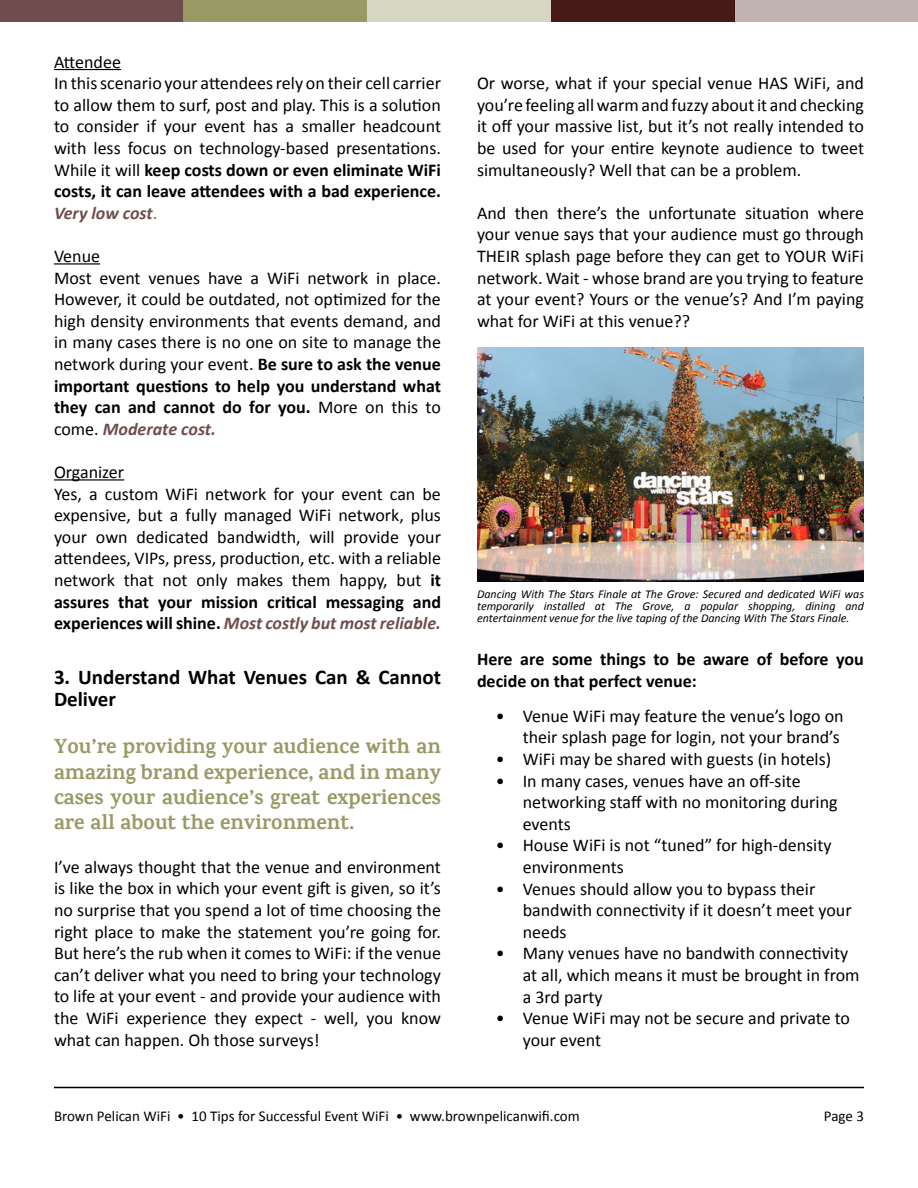
<style>
.page{position:relative;width:918px;height:1188px;background:#fff}
.page>*{position:absolute;margin:0;border:0;box-sizing:border-box;transform-origin:0 0}
.t1{font:700 21px/25.5px "Karma";color:#996;text-align:justify}
.t2{font:700 21px/21.6px "Calibri";color:#000}
.t3{font:18px/21.6px "Calibri";color:#000}
.t4{font:700 18px/21.6px "Calibri";color:#000}
.t5{font:15px "Calibri";color:#000}
.t6{font:italic 12px/12px "Calibri";color:#000;text-align:justify}
.s1{font-weight:700}
.s2{font-weight:700;font-style:italic;color:#714e4d}
.s3{color:#714e4d}
.s4{font-weight:700;font-style:italic;color:#714d4d}
</style>
<div class="page">
<hr style="left:54px;top:69px;width:67px;height:1px;background:#000">
<hr style="left:54px;top:263px;width:46px;height:2px;background:#000">
<hr style="left:54px;top:479px;width:70px;height:2px;background:#000">
<img style="left:477px;top:347px;width:387px;height:235px">
<hr style="left:54px;top:1087px;width:810px;height:1px;background:#000">
<div style="left:0;top:0;width:184px;height:22px;background:#704d4d"></div>
<div style="left:184px;top:0;width:183px;height:22px;background:#996"></div>
<div style="left:367px;top:0;width:184px;height:22px;background:#d6d6c2"></div>
<div style="left:551px;top:0;width:183px;height:22px;background:#471a1a"></div>
<div style="left:734px;top:0;width:184px;height:22px;background:#c2b3b3"></div>
<p class="t3" style="left:54px;top:51px;width:389px">Attendee<br>In this scenario your attendees rely on their cell carrier to allow them to surf, post and play. This is a solution to consider if your event has a smaller headcount with less focus on technology-based presentations.<br>While it will <span class="s1">keep costs down or even eliminate WiFi costs, it can leave attendees with a bad experience.<br></span><span class="s2">Very low cost</span><span class="s3">.</span></p>
<p class="t3" style="left:54px;top:245px;width:388px">Venue<br>Most event venues have a WiFi network in place.<br>However, it could be outdated, not optimized for the high density environments that events demand, and in many cases there is no one on site to manage the network during your event. <span class="s1">Be sure to ask the venue important questions to help you understand what they can and cannot do for you.</span> More on this to come. <span class="s4">Moderate cost.</span></p>
<p class="t3" style="left:54px;top:461px;width:389px">Organizer<br>Yes, a custom WiFi network for your event can be expensive, but a fully managed WiFi network, plus your own dedicated bandwidth, will provide your attendees, VIPs, press, production, etc. with a reliable network that not only makes them happy, but <span class="s1">it assures that your mission critical messaging and experiences will shine.</span> <span class="s4">Most costly but most reliable.</span></p>
<p class="t2" style="left:54px;top:667px;width:389px">3. Understand What Venues Can &amp; Cannot<br>Deliver</p>
<p class="t1" style="left:54px;top:733px;width:389px">You’re providing your audience with an amazing brand experience, and in many cases your audience’s great experiences are all about the environment.</p>
<p class="t3" style="left:54px;top:856px;width:389px;text-align:justify">I’ve always thought that the venue and environment is like the box in which your event gift is given, so it’s no surprise that you spend a lot of time choosing the right place to make the statement you’re going for.<br>But here’s the rub when it comes to WiFi: if the venue can’t deliver what you need to bring your technology to life at your event - and provide your audience with the WiFi experience they expect - well, you know what can happen. Oh those surveys!</p>
<p class="t3" style="left:477px;top:72px;width:389px;text-align:justify">Or worse, what if your special venue HAS WiFi, and you’re feeling all warm and fuzzy about it and checking it off your massive list, but it’s not really intended to be used for your entire keynote audience to tweet simultaneously? Well that can be a problem.</p>
<p class="t3" style="left:477px;top:202px;width:388px;text-align:justify">And then there’s the unfortunate situation where your venue says that your audience must go through THEIR splash page before they can get to YOUR WiFi network. Wait - whose brand are you trying to feature at your event? Yours or the venue’s? And I’m paying what for WiFi at this venue??</p>
<p class="t6" style="left:477px;top:587px;width:389px">Dancing With The Stars Finale at The Grove: Secured and dedicated WiFi was temporarily installed at The Grove, a popular shopping, dining and entertainment venue for the live taping of the Dancing With The Stars Finale.</p>
<p class="t4" style="left:477px;top:648px;width:388px">Here are some things to be aware of before you decide on that perfect venue:</p>
<p class="t3" style="left:496px;top:705px;width:349px;text-align:right">• Venue WiFi may feature the venue’s logo on their splash page for login, not your brand’s</p>
<p class="t3" style="left:496px;top:748px;width:337px">• WiFi may be shared with guests (in hotels)</p>
<p class="t3" style="left:523px;top:770px;width:316px;text-indent:-27px">• In many cases, venues have an off-site networking staff with no monitoring during events</p>
<p class="t3" style="left:523px;top:835px;width:310px;text-indent:-27px">• House WiFi is not “tuned” for high-density environments</p>
<p class="t3" style="left:523px;top:878px;width:330px;text-indent:-27px">• Venues should allow you to bypass their bandwith connectivity if it doesn’t meet your needs</p>
<p class="t3" style="left:523px;top:943px;width:338px;text-indent:-27px">• Many venues have no bandwith connectivity at all, which means it must be brought in from a 3rd party</p>
<p class="t3" style="left:523px;top:1008px;width:329px;text-indent:-27px">• Venue WiFi may not be secure and private to your event</p>
<p class="t5" style="left:54px;top:1107px;width:527px">Brown Pelican WiFi • 10 Tips for Successful Event WiFi • www.brownpelicanwifi.com</p>
<p class="t5" style="left:824px;top:1107px;width:42px">Page 3</p>
</div>
